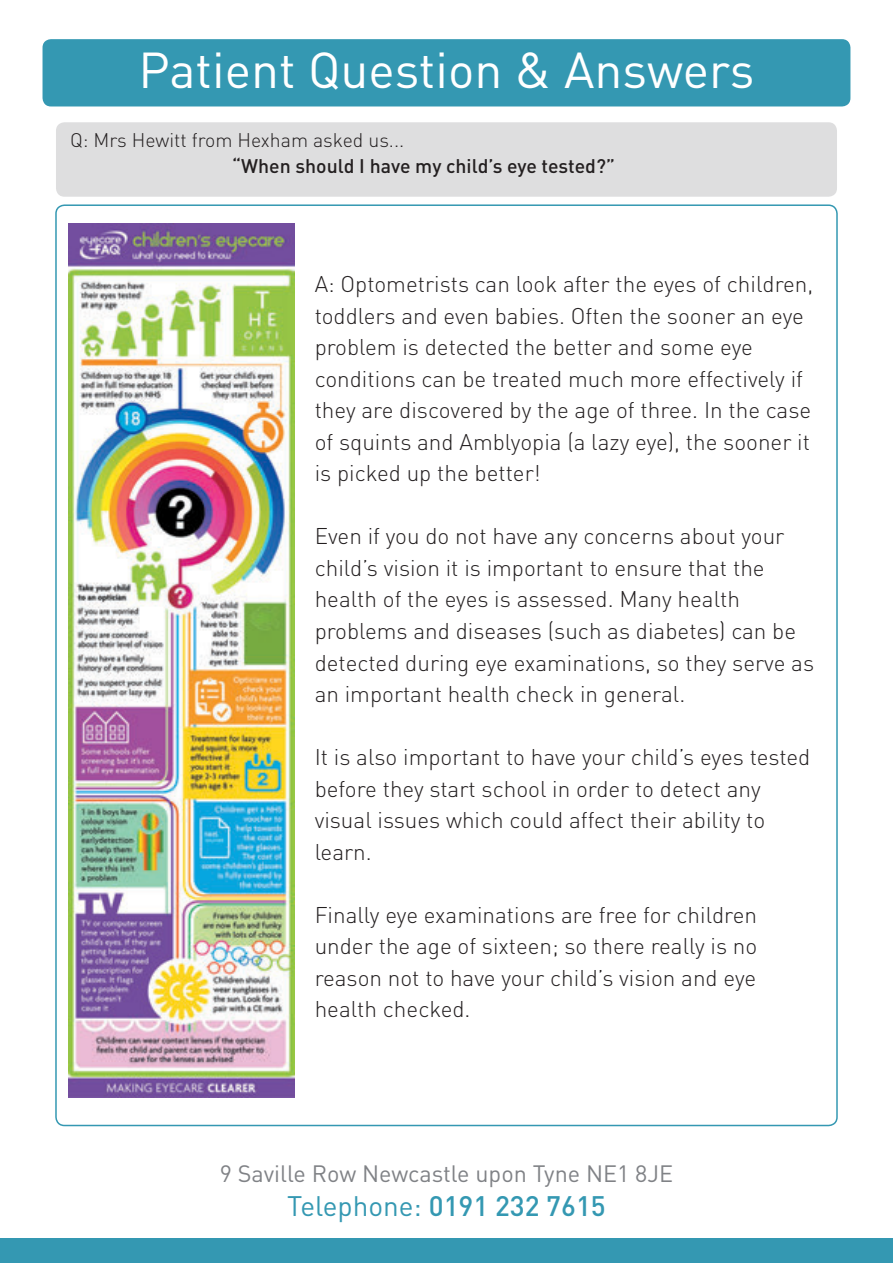
<style>
.page{position:relative;width:893px;height:1263px;background:#fff}
.page>*{position:absolute;margin:0;border:0;box-sizing:border-box;transform-origin:0 0}
.t1{font:49.8px "DIN";color:#fff}
.t2{font:500 27.9px "DIN";color:#3498b2}
.t3{font:23.4px "DIN";color:#808286}
.t4{font:300 22.5px/31.5px "DIN";color:#231f20}
.t5{font:500 19.5px "DIN";color:#231f20}
.t6{font:300 19.5px "DIN";color:#231f20}
.s1{font-weight:400}
</style>
<div class="page">
<div style="left:0;top:1238px;width:893px;height:25px;background:#3498b2"></div>
<div style="left:56px;top:122px;width:781px;height:75px;background:#dededf;border-radius:9px"></div>
<div style="left:43px;top:39px;width:807px;height:67px;background:#3498b2;border-radius:9px"></div>
<img style="left:68px;top:223px;width:227px;height:874px">
<h1 class="t1" style="left:139px;top:39px;width:617px">Patient Question &amp; Answers</h1>
<p class="t6" style="left:70px;top:128px;width:336px">Q: Mrs Hewitt from Hexham asked us...</p>
<p class="t5" style="left:232px;top:153px;width:384px">“When should I have my child’s eye tested?”</p>
<p class="t4" style="left:315px;top:268px;width:500px">A: Optometrists can look after the eyes of children, toddlers and even babies. Often the sooner an eye problem is detected the better and some eye conditions can be treated much more effectively if they are discovered by the age of three. In the case of squints and Amblyopia (a lazy eye), the sooner it is picked up the better!</p>
<p class="t4" style="left:315px;top:520px;width:501px">Even if you do not have any concerns about your child’s vision it is important to ensure that the health of the eyes is assessed. Many health problems and diseases (such as diabetes) can be detected during eye examinations, so they serve as an important health check in general.</p>
<p class="t4" style="left:315px;top:741px;width:497px">It is also important to have your child’s eyes tested before they start school in order to detect any visual issues which could affect their ability to learn.</p>
<p class="t4" style="left:315px;top:898px;width:444px;text-align:justify">Finally eye examinations are free for children under the age of sixteen; so there really is no reason not to have your child’s vision and eye health checked.</p>
<p class="t3" style="left:220px;top:1159px;width:455px">9 Saville Row Newcastle upon Tyne NE1 8JE</p>
<p class="t2" style="left:287px;top:1188px;width:320px"><span class="s1">Telephone:</span> 0191 232 7615</p>
</div>
